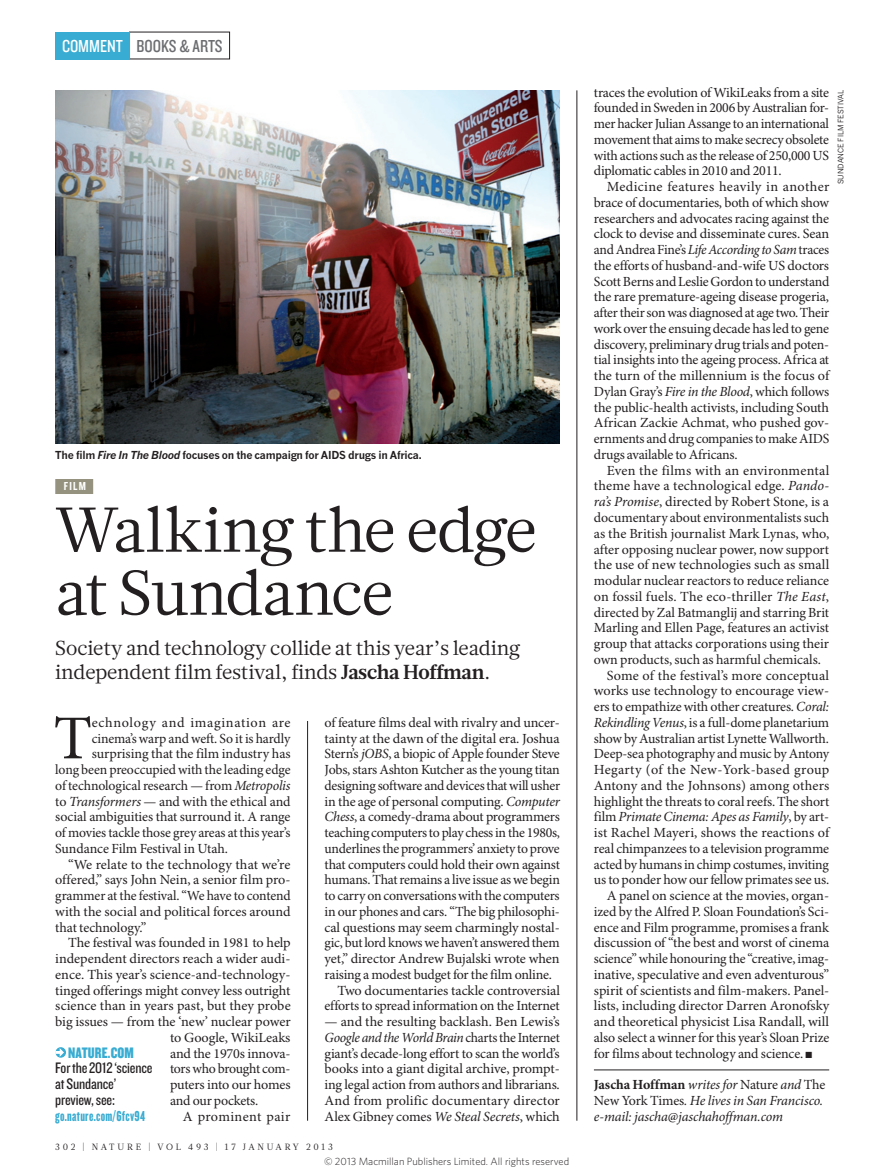
<style>
.page{position:relative;width:893px;height:1174px;background:#fff}
.page>*{position:absolute;margin:0;border:0;box-sizing:border-box;transform-origin:0 0}
.BOOKS_HEAD_42{font:63px/63px "Glosa Math";letter-spacing:-.02em;color:#231f20}
.BODY_DROP_CAP{font:62.4px "Minion Pro";color:#231f20}
.BOOKS_INTRO{font:20.25px/23.7px "Glosa Math";letter-spacing:-.005em;color:#231f20}
.t1{font:18px "Knockout 29 Junior Ltweight";color:#6c6d70}
.WEB_BOX_TEXT{font:15.75px/15.8px "Knockout 29 Junior Ltweight";letter-spacing:-.01em;color:#231f20}
.WEB_BOX_NATURE{font:15.75px "Knockout 69 Full Liteweight";letter-spacing:.01em;color:#38acd2}
.WEB_BOX_URL{font:15px "Knockout 68 Full Featherwt";letter-spacing:.02em;color:#38acd2}
.BODY_INDENT{font:13.95px/15.8px "Minion Pro";letter-spacing:-.01em;color:#231f20;text-align:justify}
.BODY_DROP_CAP-2{font:13.95px "Minion Pro";letter-spacing:-.005em;color:#231f20}
.AUTHOR_DETAILS{font:italic 13.95px/15.8px "Minion Pro";letter-spacing:-.015em;color:#231f20}
.EMAIL{font:italic 13.95px "Minion Pro";letter-spacing:-.01em;color:#231f20}
.BODY_DROP_CAP-3{font:13.95px "Minion Pro";letter-spacing:.045em;color:#231f20}
.BODY_INDENT-2{font:13.95px "Minion Pro";letter-spacing:.025em;color:#231f20}
.SUBJECT_STRAP{font:12px "Knockout 49 Liteweight";color:#fff}
.PIC_CAPTION{font:700 10.8px "News Gothic MTOT";letter-spacing:-.02em;color:#231f20}
.t2{font:300 10.5px "Whitney";color:#231f20}
.t3{font:9px "Glosa Math";letter-spacing:.3em;color:#231f20}
.PIC_CREDIT{font:7.5px "News Gothic MTOT";color:#231f20}
.s1{color:#fff}
.s2{font-style:italic}
.s3{font-weight:700}
.s4{font-weight:700;font-style:normal}
.s5{font-style:normal}
</style>
<div class="page">
<img style="left:55px;top:90px;width:505px;height:353px">
<hr style="left:594px;top:1069px;width:235px;height:1px;background:#231f20">
<div style="left:55px;top:479px;width:38px;height:15px;background:#95937f"></div>
<svg style="left:56px;top:1047px;width:10px;height:10px"></svg>
<svg style="left:55px;top:1048px;width:9px;height:8px"></svg>
<hr style="left:577px;top:90px;width:1px;height:1030px;background:#231f20">
<div style="left:55px;top:32px;width:75px;height:27px;background:#38acd2"></div>
<hr style="left:307px;top:721px;width:1px;height:399px;background:#231f20">
<p class="t1" style="left:62px;top:34px;width:162px"><span class="s1">COMMENT</span> BOOKS &amp; ARTS</p>
<p class="PIC_CAPTION" style="left:55px;top:448px;width:368px">The film <span class="s2">Fire In The Blood</span> focuses on the campaign for AIDS drugs in Africa.</p>
<p class="SUBJECT_STRAP" style="left:64px;top:479px;width:24px">FILM</p>
<p class="BOOKS_HEAD_42" style="left:55px;top:499px;width:483px">Walking the edge at Sundance</p>
<p class="BOOKS_INTRO" style="left:55px;top:637px;width:467px">Society and technology collide at this year’s leading independent film festival, finds <span class="s3">Jascha Hoffman</span>.</p>
<p class="BODY_DROP_CAP" style="left:54px;top:701px;width:40px">T</p>
<p class="BODY_DROP_CAP-3" style="left:92px;top:714px;width:200px">echnology and imagination are</p>
<p class="BODY_INDENT" style="left:325px;top:715px;width:237px">of feature films deal with rivalry and uncer&shy;tainty at the dawn of the digital era. Joshua Stern’s <span class="s2">jOBS</span>, a biopic of Apple founder Steve Jobs, stars Ashton Kutcher as the young titan designing software and devices that will usher in the age of personal computing. <span class="s2">Computer Chess</span>, a comedy-drama about programmers teaching computers to play chess in the 1980s, underlines the programmers’ anxiety to prove that computers could hold their own against humans. That remains a live issue as we begin to carry on conversations with the computers in our phones and cars. “The big philosophi&shy;cal questions may seem charmingly nostal&shy;gic, but lord knows we haven’t answered them yet,” director Andrew Bujalski wrote when raising a modest budget for the film online.</p>
<p class="BODY_INDENT" style="left:325px;top:983px;width:237px;text-align:right">Two documentaries tackle controversial efforts to spread information on the Internet</p>
<p class="BODY_INDENT" style="left:325px;top:1014px;width:237px">— and the resulting backlash. Ben Lewis’s <span class="s2">Google and the World Brain</span> charts the Internet giant’s decade-long effort to scan the world’s books into a giant digital archive, prompt&shy;ing legal action from authors and librarians.<br>And from prolific documentary director Alex Gibney comes <span class="s2">We Steal Secrets</span>, which</p>
<p class="BODY_DROP_CAP-2" style="left:92px;top:729px;width:200px">cinema’s warp and weft. So it is hardly</p>
<p class="BODY_DROP_CAP-2" style="left:92px;top:745px;width:200px">surprising that the film industry has</p>
<p class="BODY_DROP_CAP-2" style="left:55px;top:761px;width:237px">long been preoccupied with the leading edge</p>
<p class="BODY_DROP_CAP-2" style="left:55px;top:777px;width:237px">of technological research — from <span class="s2">Metropolis</span></p>
<p class="BODY_DROP_CAP-2" style="left:55px;top:792px;width:237px">to <span class="s2">Transformers</span> — and with the ethical and</p>
<p class="BODY_DROP_CAP-2" style="left:55px;top:808px;width:237px">social ambiguities that surround it. A range</p>
<p class="BODY_DROP_CAP-2" style="left:55px;top:824px;width:237px">of movies tackle those grey areas at this year’s</p>
<p class="BODY_DROP_CAP-2" style="left:55px;top:840px;width:174px">Sundance Film Festival in Utah.</p>
<p class="BODY_INDENT" style="left:55px;top:857px;width:237px;text-indent:13px">“We relate to the technology that we’re offered,” says John Nein, a senior film pro&shy;grammer at the festival. “We have to contend with the social and political forces around that technology.”</p>
<p class="BODY_INDENT" style="left:68px;top:935px;width:224px">The festival was founded in 1981 to help</p>
<p class="BODY_INDENT" style="left:55px;top:951px;width:237px">independent directors reach a wider audi-</p>
<p class="BODY_INDENT" style="left:55px;top:967px;width:237px">ence. This year’s science-and-technology-</p>
<p class="BODY_INDENT" style="left:55px;top:983px;width:237px">tinged offerings might convey less outright</p>
<p class="BODY_INDENT" style="left:55px;top:998px;width:237px">science than in years past, but they probe</p>
<p class="BODY_INDENT" style="left:55px;top:1014px;width:237px">big issues — from the ‘new’ nuclear power</p>
<p class="BODY_INDENT" style="left:170px;top:1030px;width:122px">to Google, WikiLeaks</p>
<p class="BODY_INDENT" style="left:170px;top:1046px;width:122px">and the 1970s innova-</p>
<p class="BODY_INDENT" style="left:170px;top:1061px;width:122px">tors who brought com-</p>
<p class="BODY_INDENT" style="left:170px;top:1077px;width:122px">puters into our homes</p>
<p class="BODY_INDENT" style="left:170px;top:1093px;width:90px">and our pockets.</p>
<p class="BODY_INDENT-2" style="left:183px;top:1107px;width:109px">A prominent pair</p>
<p class="WEB_BOX_NATURE" style="left:68px;top:1042px;width:67px">NATURE.COM</p>
<p class="WEB_BOX_TEXT" style="left:55px;top:1059px;width:99px">For the 2012 ‘science at Sundance’ preview, see:</p>
<p class="WEB_BOX_URL" style="left:55px;top:1106px;width:91px">go.nature.com/6fcv94</p>
<p class="t3" style="left:55px;top:1141px;width:279px">302 | NATURE | VOL 493 | 17 JANUARY 2013</p>
<p class="t2" style="left:324px;top:1154px;width:247px">© 2013 Macmillan Publishers Limited. All rights reserved</p>
<p class="BODY_INDENT" style="left:594px;top:85px;width:237px">traces the evolution of WikiLeaks from a site founded in Sweden in 2006 by Australian for&shy;mer hacker Julian Assange to an international movement that aims to make secrecy obsolete with actions such as the release of 250,000 US diplomatic cables in 2010 and 2011.</p>
<p class="BODY_INDENT" style="left:594px;top:179px;width:237px;text-indent:13px">Medicine features heavily in another brace of documentaries, both of which show researchers and advocates racing against the clock to devise and disseminate cures. Sean and Andrea Fine’s <span class="s2">Life According to Sam</span> traces the efforts of husband-and-wife US doctors Scott Berns and Leslie Gordon to understand the rare premature-ageing disease progeria, after their son was diagnosed at age two. Their work over the ensuing decade has led to gene discovery, preliminary drug trials and poten&shy;tial insights into the ageing process. Africa at the turn of the millennium is the focus of Dylan Gray’s <span class="s2">Fire in the Blood</span>, which follows the public-health activists, including South African Zackie Achmat, who pushed gov&shy;ernments and drug companies to make AIDS drugs available to Africans.</p>
<p class="BODY_INDENT" style="left:594px;top:463px;width:237px;text-indent:13px">Even the films with an environmental theme have a technological edge. <span class="s2">Pando&shy;ra’s Promise</span>, directed by Robert Stone, is a documentary about environmentalists such as the British journalist Mark Lynas, who, after opposing nuclear power, now support the use of new technologies such as small modular nuclear reactors to reduce reliance on fossil fuels. The eco-thriller <span class="s2">The East</span>, directed by Zal Batmanglij and starring Brit Marling and Ellen Page, features an activist group that attacks corporations using their own products, such as harmful chemicals.</p>
<p class="BODY_INDENT" style="left:594px;top:668px;width:237px;text-indent:13px">Some of the festival’s more conceptual works use technology to encourage view&shy;ers to empathize with other creatures. <span class="s2">Coral:<br>Rekindling Venus</span>, is a full-dome planetarium show by Australian artist Lynette Wallworth.<br>Deep-sea photography and music by Antony Hegarty (of the New-York-based group Antony and the Johnsons) among others highlight the threats to coral reefs. The short film <span class="s2">Primate Cinema: Apes as Family</span>, by art&shy;ist Rachel Mayeri, shows the reactions of real chimpanzees to a television programme acted by humans in chimp costumes, inviting us to ponder how our fellow primates see us.</p>
<p class="BODY_INDENT" style="left:594px;top:888px;width:237px;text-indent:13px">A panel on science at the movies, organ&shy;ized by the Alfred P. Sloan Foundation’s Sci&shy;ence and Film programme, promises a frank discussion of “the best and worst of cinema science” while honouring the “creative, imag&shy;inative, speculative and even adventurous” spirit of scientists and film-makers. Panel&shy;lists, including director Darren Aronofsky and theoretical physicist Lisa Randall, will also select a winner for this year’s Sloan Prize for films about technology and science. ■</p>
<p class="AUTHOR_DETAILS" style="left:594px;top:1077px;width:233px"><span class="s4">Jascha Hoffman</span> writes for <span class="s5">Nature</span> and <span class="s5">The<br>New York Times</span>. He lives in San Francisco.</p>
<p class="EMAIL" style="left:594px;top:1107px;width:191px">e-mail: jascha@jaschahoffman.com</p>
<p class="PIC_CREDIT" style="left:836px;top:184px;width:96px;rotate:-90deg">SUNDANCE FILM FESTIVAL</p>
</div>
